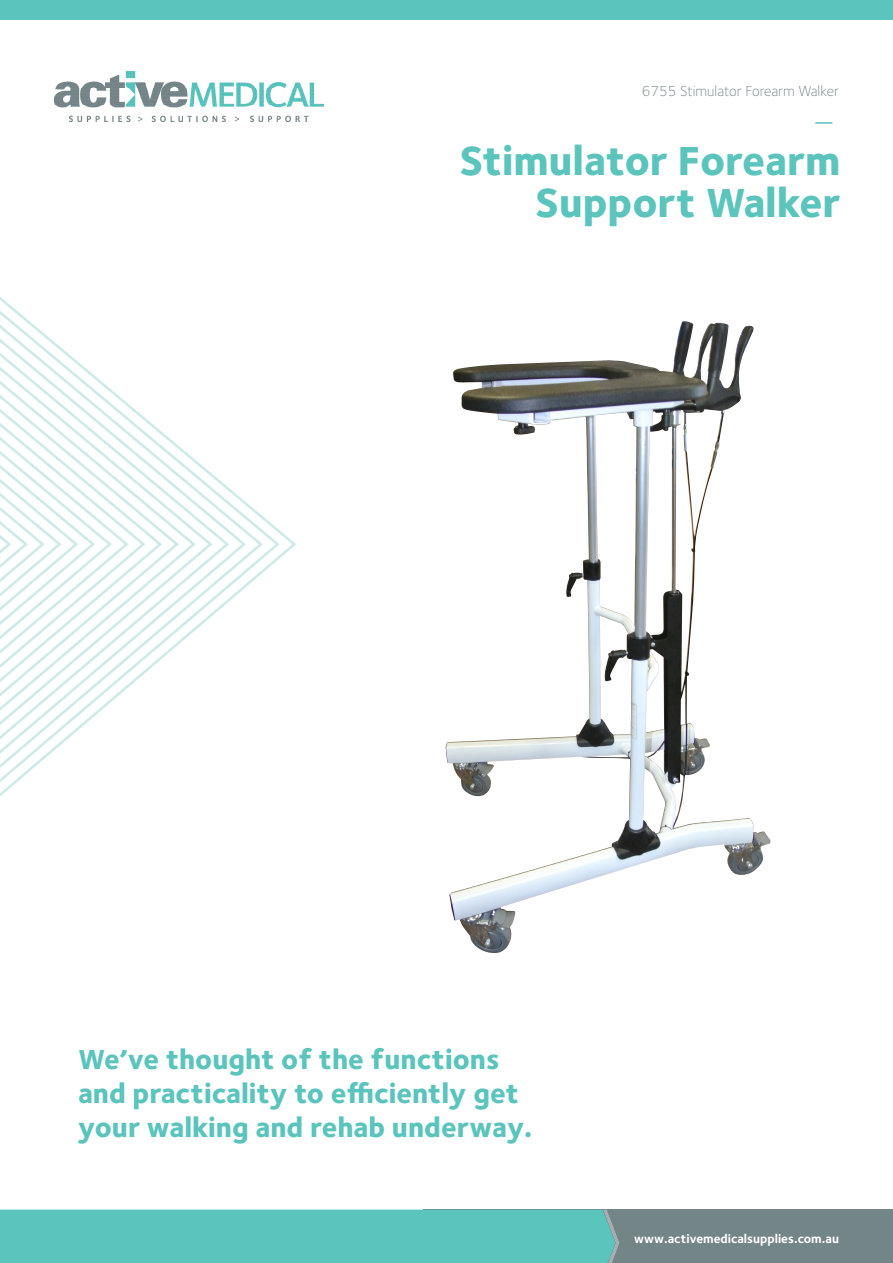
<style>
.page{position:relative;width:893px;height:1263px;background:#fff}
.page>*{position:absolute;margin:0;border:0;box-sizing:border-box;transform-origin:0 0}
.Product_Title{font:800 42px/42px "Foundry Sterling";color:#5ac4bd;text-align:right}
.t1{font:800 28.5px/34.2px "Foundry Sterling";color:#5ac4bd}
.Product_Code{font:300 15px "Foundry Sterling";color:#748588}
.t2{font:700 12.75px "Foundry Sterling";color:#fff}
</style>
<div class="page">
<img style="left:446px;top:321px;width:237px;height:572px">
<img style="left:54px;top:72px;width:269px;height:50px">
<div style="left:0;top:0;width:893px;height:20px;background:#5ac4bd"></div>
<svg style="left:0;top:325px;width:263px;height:443px"></svg>
<svg style="left:0;top:339px;width:246px;height:415px"></svg>
<svg style="left:0;top:353px;width:229px;height:386px"></svg>
<svg style="left:0;top:367px;width:212px;height:358px"></svg>
<svg style="left:0;top:381px;width:196px;height:330px"></svg>
<svg style="left:0;top:395px;width:179px;height:302px"></svg>
<svg style="left:0;top:409px;width:162px;height:273px"></svg>
<div style="left:424px;top:1209px;width:469px;height:54px;background:#748588"></div>
<div style="left:0;top:1209px;width:619px;height:54px;background:#5ac4bd"></div>
<svg style="left:815px;top:122px;width:17px;height:2px"></svg>
<p class="Product_Code" style="left:642px;top:82px;width:199px">6755 Stimulator Forearm Walker</p>
<p class="Product_Title" style="left:460px;top:142px;width:382px">Stimulator Forearm<br>Support Walker</p>
<p class="t1" style="left:78px;top:1043px;width:456px">We’ve thought of the functions and practicality to efficiently get your walking and rehab underway.</p>
<p class="t2" style="left:634px;top:1231px;width:206px">www.activemedicalsupplies.com.au</p>
</div>
